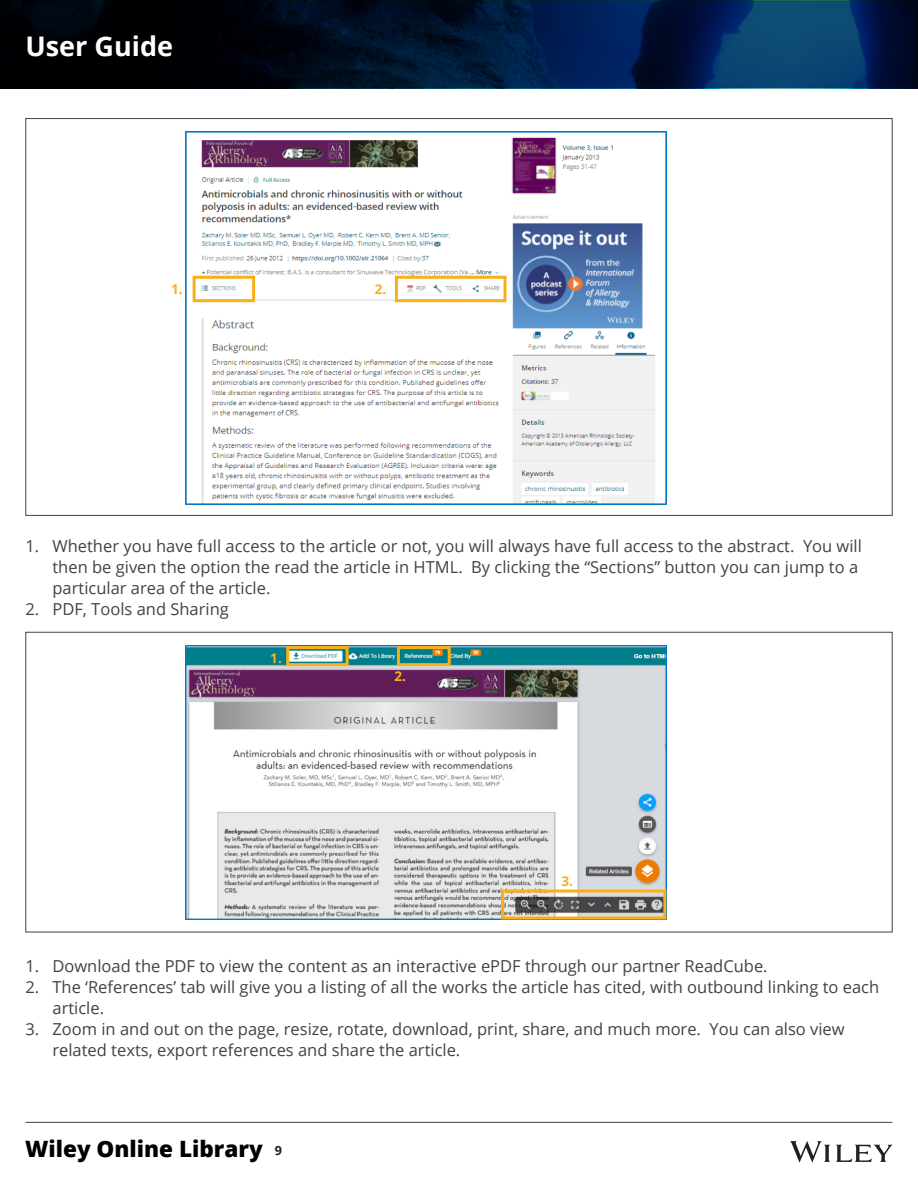
<style>
.page{position:relative;width:918px;height:1188px;background:#fff}
.page>*{position:absolute;margin:0;border:0;box-sizing:border-box;transform-origin:0 0}
.t1{font:700 27px "Open Sans";color:#fff}
.t2{font:800 22.5px "Open Sans";color:#000}
.t3{font:16.5px/21px "Open Sans";color:#404244}
.t4{font:700 13.5px "Open Sans";color:#fbaf17}
.t5{font:700 12.6px "Open Sans";color:#231f20}
</style>
<div class="page">
<svg style="left:0;top:0;width:918px;height:88px;background:#011631"></svg>
<svg style="left:790px;top:1141px;width:102px;height:21px"></svg>
<hr style="left:26px;top:1122px;width:866px;height:1px;background:#404244">
<img style="left:186px;top:131px;width:480px;height:374px">
<div style="left:193px;top:276px;width:62px;height:26px;border:3px solid #fbaf17"></div>
<div style="left:395px;top:276px;width:112px;height:26px;border:3px solid #fbaf17"></div>
<img style="left:186px;top:645px;width:480px;height:275px">
<div style="left:286px;top:646px;width:63px;height:20px;border:3px solid #fbaf17"></div>
<div style="left:397px;top:646px;width:54px;height:20px;border:3px solid #fbaf17"></div>
<div style="left:501px;top:890px;width:165px;height:30px;border:3px solid #fbaf17"></div>
<h1 class="t1" style="left:26px;top:27px;width:149px">User Guide</h1>
<p class="t4" style="left:171px;top:279px;width:13px">1.</p>
<p class="t4" style="left:375px;top:279px;width:13px">2.</p>
<p class="t3" style="left:52px;top:535px;width:811px;text-indent:-27px">1. Whether you have full access to the article or not, you will always have full access to the abstract. You will then be given the option the read the article in HTML. By clicking the “Sections” button you can jump to a particular area of the article.</p>
<p class="t3" style="left:26px;top:598px;width:205px">2. PDF, Tools and Sharing</p>
<p class="t4" style="left:270px;top:649px;width:13px">1.</p>
<p class="t4" style="left:394px;top:667px;width:13px">2.</p>
<p class="t4" style="left:561px;top:871px;width:13px">3.</p>
<p class="t3" style="left:26px;top:955px;width:744px">1. Download the PDF to view the content as an interactive ePDF through our partner ReadCube.</p>
<p class="t3" style="left:52px;top:976px;width:828px;text-indent:-27px">2. The ‘References’ tab will give you a listing of all the works the article has cited, with outbound linking to each article.</p>
<p class="t3" style="left:52px;top:1018px;width:794px;text-indent:-27px">3. Zoom in and out on the page, resize, rotate, download, print, share, and much more. You can also view related texts, export references and share the article.</p>
<h2 class="t2" style="left:25px;top:1132px;width:239px">Wiley Online Library</h2>
<p class="t5" style="left:275px;top:1142px;width:9px">9</p>
</div>
